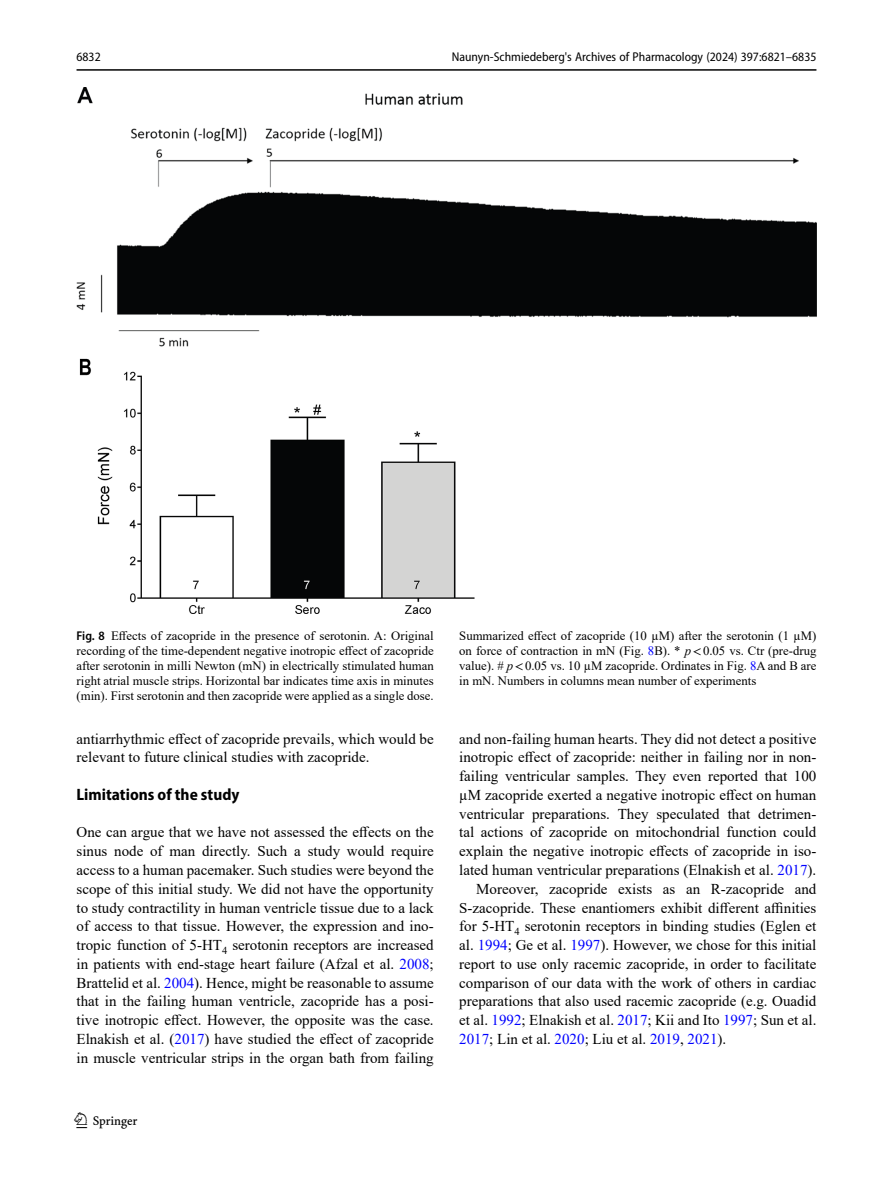
<style>
.page{position:relative;width:893px;height:1187px;background:#fff}
.page>*{position:absolute;margin:0;border:0;box-sizing:border-box;transform-origin:0 0}
.t1{font:22.5px "Springnew";color:#000}
.Head_2{font:700 semi-condensed 16.5px "Myriad Pro";color:#000}
.Body_Text{font:15px/18.8px "Times New Roman";color:#000;text-align:justify}
.Body_Text_Indent{font:15px/18.8px "Times New Roman";color:#000;text-align:justify}
.Figure_Caption{font:12.75px/15px "Times New Roman";color:#000;text-align:justify}
.t2{font:semi-condensed 12.75px "Myriad Pro";color:#000}
.s1{font-family:"Myriad Pro";font-weight:600;font-stretch:semi-condensed}
.s2{color:#00f}
.s3{font-style:italic}
.s4{font-family:"STIX"}
</style>
<div class="page">
<hr style="left:77px;top:69px;width:739px;height:2px;background:#000">
<img style="left:77px;top:87px;width:739px;height:526px">
<p class="t2" style="left:77px;top:49px;width:26px">6832</p>
<p class="t2" style="left:452px;top:49px;width:366px">Naunyn-Schmiedeberg's Archives of Pharmacology (2024) 397:6821–6835</p>
<p class="Figure_Caption" style="left:77px;top:628px;width:359px"><span class="s1">Fig. 8</span> Effects of zacopride in the presence of serotonin. A: Original recording of the time-dependent negative inotropic effect of zacopride after serotonin in milli Newton (mN) in electrically stimulated human right atrial muscle strips. Horizontal bar indicates time axis in minutes (min). First serotonin and then zacopride were applied as a single dose.</p>
<p class="Figure_Caption" style="left:459px;top:628px;width:359px">Summarized effect of zacopride (10 µM) after the serotonin (1 µM) on force of contraction in mN (Fig. <span class="s2">8</span>B). * <span class="s3">p</span><span class="s4">&lt;</span>0.05 vs. Ctr (pre-drug value). # <span class="s3">p</span><span class="s4">&lt;</span>0.05 vs. 10 µM zacopride. Ordinates in Fig. <span class="s2">8</span>A and B are in mN. Numbers in columns mean number of experiments</p>
<p class="Body_Text" style="left:77px;top:728px;width:359px">antiarrhythmic effect of zacopride prevails, which would be relevant to future clinical studies with zacopride.</p>
<p class="Head_2" style="left:77px;top:783px;width:164px">Limitations of the study</p>
<p class="Body_Text" style="left:77px;top:822px;width:359px">One can argue that we have not assessed the effects on the sinus node of man directly. Such a study would require access to a human pacemaker. Such studies were beyond the scope of this initial study. We did not have the opportunity to study contractility in human ventricle tissue due to a lack of access to that tissue. However, the expression and ino&shy;tropic function of 5-HT<sub>4</sub> serotonin receptors are increased in patients with end-stage heart failure (Afzal et al. <span class="s2">2008</span>; Brattelid et al. <span class="s2">2004</span>). Hence, might be reasonable to assume that in the failing human ventricle, zacopride has a posi&shy;tive inotropic effect. However, the opposite was the case.<br>Elnakish et al. (<span class="s2">2017</span>) have studied the effect of zacopride in muscle ventricular strips in the organ bath from failing</p>
<h1 class="t1" style="left:77px;top:1107px;width:63px">1 3</h1>
<p class="Body_Text" style="left:459px;top:728px;width:359px">and non-failing human hearts. They did not detect a positive inotropic effect of zacopride: neither in failing nor in non&shy;failing ventricular samples. They even reported that 100 µM zacopride exerted a negative inotropic effect on human ventricular preparations. They speculated that detrimen&shy;tal actions of zacopride on mitochondrial function could explain the negative inotropic effects of zacopride in iso&shy;lated human ventricular preparations (Elnakish et al. <span class="s2">2017</span>).</p>
<p class="Body_Text_Indent" style="left:459px;top:878px;width:359px;text-indent:17px">Moreover, zacopride exists as an R-zacopride and S-zacopride. These enantiomers exhibit different affinities for 5-HT<sub>4</sub> serotonin receptors in binding studies (Eglen et al. <span class="s2">1994</span>; Ge et al. <span class="s2">1997</span>). However, we chose for this initial report to use only racemic zacopride, in order to facilitate comparison of our data with the work of others in cardiac preparations that also used racemic zacopride (e.g. Ouadid et al. <span class="s2">1992</span>; Elnakish et al. <span class="s2">2017</span>; Kii and Ito <span class="s2">1997</span>; Sun et al.<br><span class="s2">2017</span>; Lin et al. <span class="s2">2020</span>; Liu et al. <span class="s2">2019</span>, <span class="s2">2021</span>).</p>
</div>
